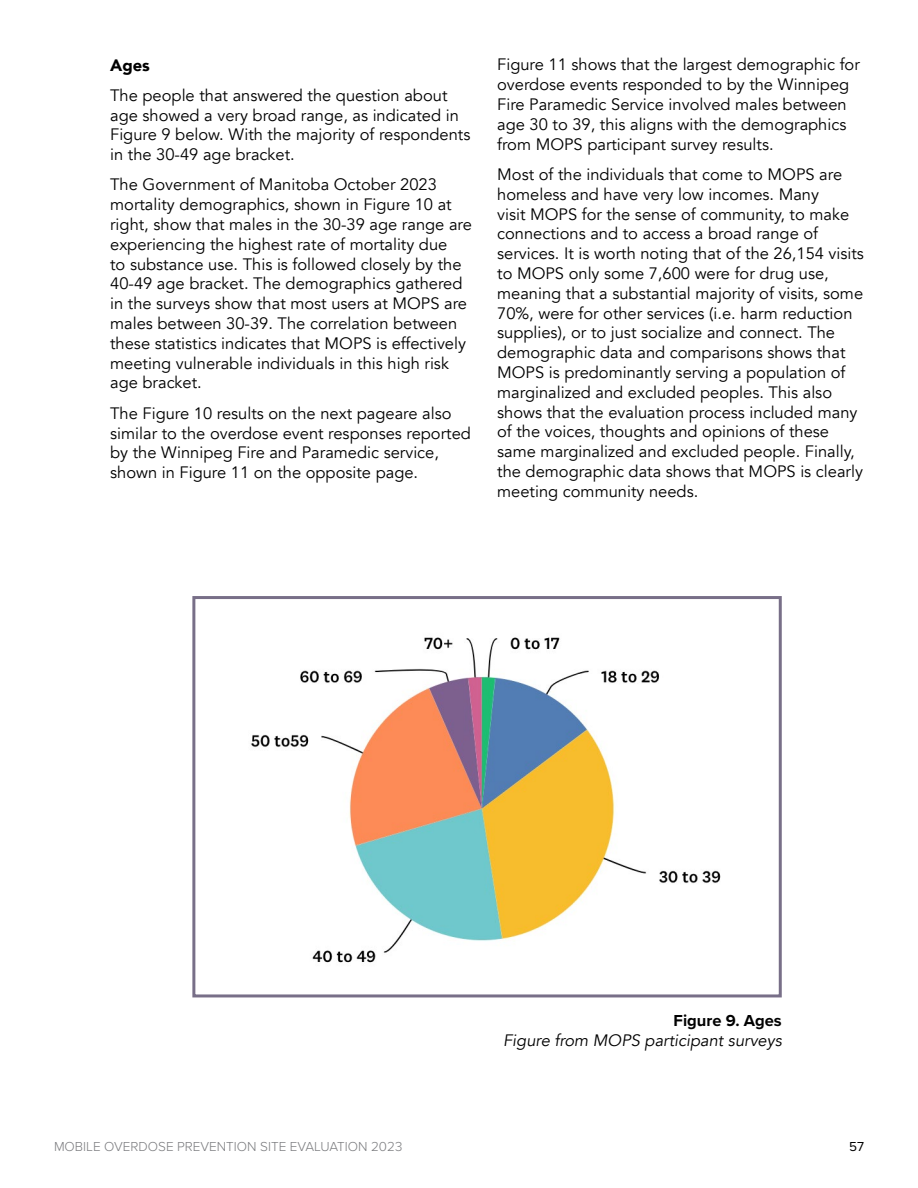
<style>
.page{position:relative;width:918px;height:1188px;background:#fff}
.page>*{position:absolute;margin:0;border:0;box-sizing:border-box;transform-origin:0 0}
.t1{font:16.5px/19.8px "Avenir";color:#000}
.t2{font:italic 16.5px "Avenir";color:#000}
.t3{font:700 16.5px "Proxima Nova";color:#000}
.t4{font:900 16.5px "Avenir";color:#000}
.t5{font:300 13.5px "Proxima Nova";color:#797a7d}
.t6{font:13.5px "Proxima Nova";color:#000}
</style>
<div class="page">
<img style="left:251px;top:637px;width:470px;height:326px">
<div style="left:192px;top:596px;width:590px;height:401px;border:3px solid #786f88"></div>
<p class="t4" style="left:110px;top:51px;width:41px">Ages</p>
<p class="t1" style="left:110px;top:86px;width:362px">The people that answered the question about age showed a very broad range, as indicated in Figure 9 below. With the majority of respondents in the 30-49 age bracket.</p>
<p class="t1" style="left:110px;top:175px;width:363px">The Government of Manitoba October 2023 mortality demographics, shown in Figure 10 at right, show that males in the 30-39 age range are experiencing the highest rate of mortality due<br>to substance use. This is followed closely by the 40-49 age bracket. The demographics gathered in the surveys show that most users at MOPS are males between 30-39. The correlation between these statistics indicates that MOPS is effectively meeting vulnerable individuals in this high risk age bracket.</p>
<p class="t1" style="left:110px;top:404px;width:362px">The Figure 10 results on the next pageare also similar to the overdose event responses reported by the Winnipeg Fire and Paramedic service, shown in Figure 11 on the opposite page.</p>
<p class="t1" style="left:497px;top:55px;width:364px">Figure 11 shows that the largest demographic for overdose events responded to by the Winnipeg Fire Paramedic Service involved males between age 30 to 39, this aligns with the demographics from MOPS participant survey results.</p>
<p class="t1" style="left:497px;top:165px;width:368px">Most of the individuals that come to MOPS are homeless and have very low incomes. Many<br>visit MOPS for the sense of community, to make connections and to access a broad range of services. It is worth noting that of the 26,154 visits to MOPS only some 7,600 were for drug use, meaning that a substantial majority of visits, some 70%, were for other services (i.e. harm reduction supplies), or to just socialize and connect. The demographic data and comparisons shows that MOPS is predominantly serving a population of marginalized and excluded peoples. This also shows that the evaluation process included many of the voices, thoughts and opinions of these same marginalized and excluded people. Finally, the demographic data shows that MOPS is clearly meeting community needs.</p>
<p class="t3" style="left:674px;top:1008px;width:110px">Figure 9. Ages</p>
<p class="t2" style="left:503px;top:1030px;width:280px">Figure from MOPS participant surveys</p>
<p class="t5" style="left:54px;top:1137px;width:350px">MOBILE OVERDOSE PREVENTION SITE EVALUATION 2023</p>
<p class="t6" style="left:849px;top:1137px;width:16px">57</p>
</div>
